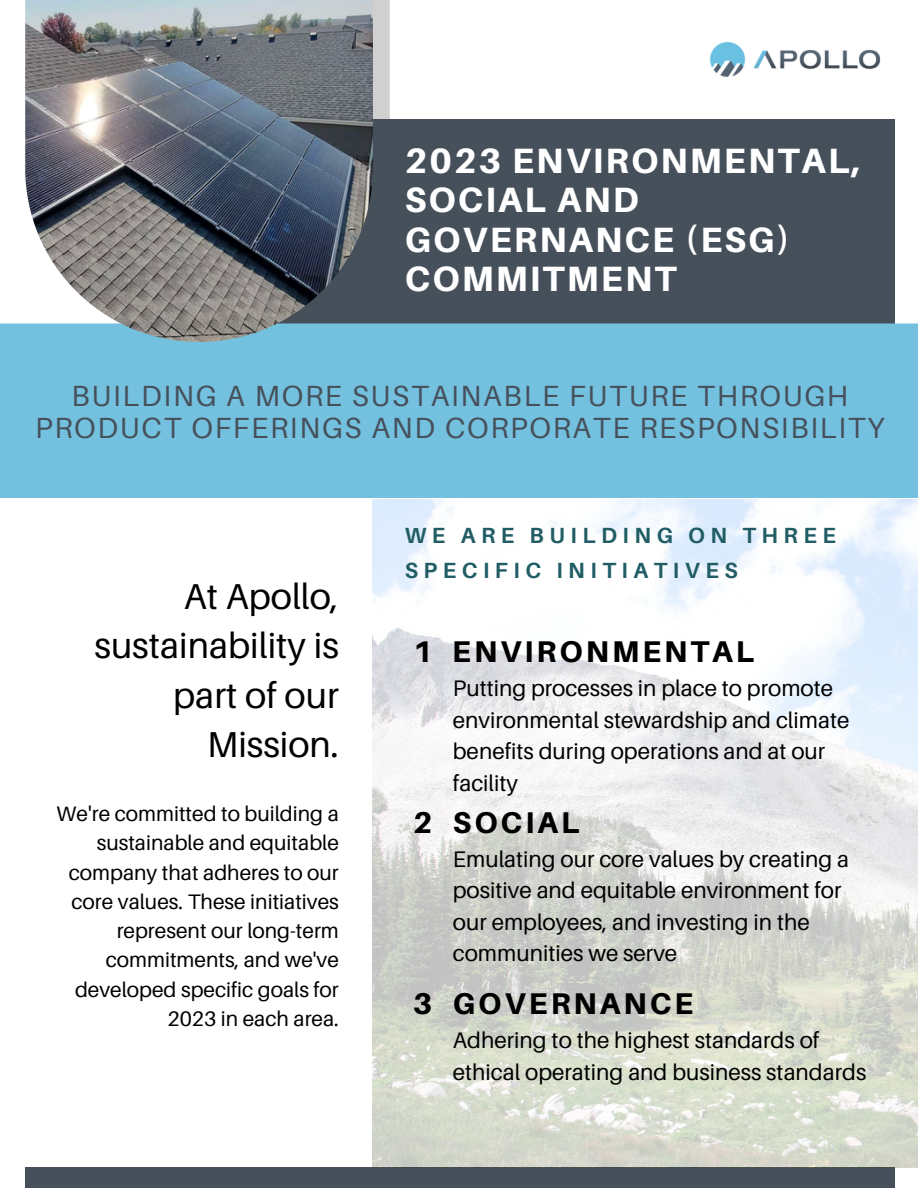
<style>
.page{position:relative;width:918px;height:1188px;background:#fff}
.page>*{position:absolute;margin:0;border:0;box-sizing:border-box;transform-origin:0 0}
.t1{font:36px/49.5px "Aileron";color:#000;text-align:right}
.t2{font:800 35.25px/39.3px "Aileron";letter-spacing:.06em;color:#fff}
.t3{font:800 30px "Aileron";letter-spacing:.1em;color:#000}
.t4{font:29.25px/32.7px "Aileron";letter-spacing:.06em;color:#46505b;text-align:center}
.t5{font:22.5px/31.5px "Aileron";color:#000}
.t6{font:700 21.9px/34.8px "Aileron";letter-spacing:.25em;color:#215d65}
.t7{font:21px/29.2px "Aileron";color:#000;text-align:right}
</style>
<div class="page">
<div style="left:190px;top:119px;width:705px;height:223px;background:#46505b"></div>
<div style="left:0;top:323px;width:918px;height:175px;background:#73c1df"></div>
<img style="left:25px;top:0;width:348px;height:342px">
<div style="left:25px;top:1167px;width:870px;height:21px;background:#46505b"></div>
<img style="left:709px;top:41px;width:172px;height:36px">
<img style="left:373px;top:499px;width:545px;height:669px">
<h2 class="t2" style="left:405px;top:140px;width:457px">2023 ENVIRONMENTAL,<br>SOCIAL AND<br>GOVERNANCE (ESG)<br>COMMITMENT</h2>
<h3 class="t4" style="left:35px;top:379px;width:851px">BUILDING A MORE SUSTAINABLE FUTURE THROUGH<br>PRODUCT OFFERINGS AND CORPORATE RESPONSIBILITY</h3>
<h1 class="t1" style="left:94px;top:570px;width:246px">At Apollo, sustainability is part of our<br>Mission.</h1>
<p class="t7" style="left:57px;top:799px;width:284px">We're committed to building a sustainable and equitable company that adheres to our core values. These initiatives represent our long-term commitments, and we've developed specific goals for<br>2023 in each area.</p>
<p class="t6" style="left:405px;top:518px;width:433px">WE ARE BUILDING ON THREE<br>SPECIFIC INITIATIVES</p>
<h3 class="t3" style="left:413px;top:633px;width:21px">1</h3>
<h3 class="t3" style="left:452px;top:633px;width:304px">ENVIRONMENTAL</h3>
<p class="t5" style="left:453px;top:672px;width:398px">Putting processes in place to promote environmental stewardship and climate benefits during operations and at our facility</p>
<h3 class="t3" style="left:413px;top:804px;width:21px">2</h3>
<h3 class="t3" style="left:453px;top:804px;width:128px">SOCIAL</h3>
<p class="t5" style="left:453px;top:843px;width:398px">Emulating our core values by creating a positive and equitable environment for our employees, and investing in the communities we serve</p>
<h3 class="t3" style="left:413px;top:985px;width:21px">3</h3>
<h3 class="t3" style="left:453px;top:985px;width:242px">GOVERNANCE</h3>
<p class="t5" style="left:453px;top:1024px;width:415px">Adhering to the highest standards of ethical operating and business standards</p>
</div>
